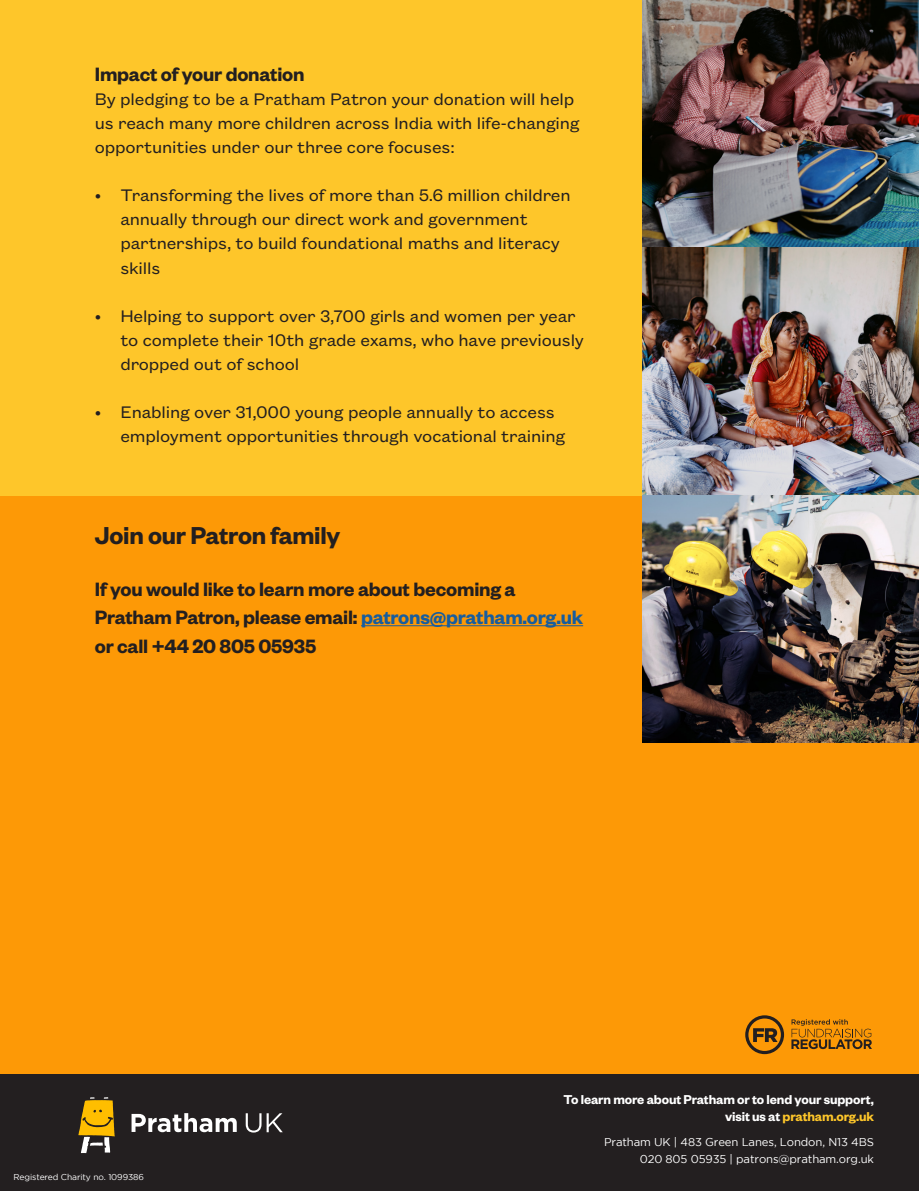
<style>
.page{position:relative;width:919px;height:1191px;background:#fff}
.page>*{position:absolute;margin:0;border:0;box-sizing:border-box;transform-origin:0 0}
.H1_-_sans_30{font:600 26.85px "Founders Grotesk";letter-spacing:-.01em;color:#231f20}
.H1_-_sans_30-2{font:600 21.15px "Founders Grotesk";letter-spacing:-.01em;color:#231f20}
.H1_-_sans_30-3{font:18.45px/24px "Founders Grotesk Text";letter-spacing:-.01em;color:#231f20}
.H1_-_sans_30-4{font:600 14.1px/17px "Founders Grotesk";letter-spacing:-.01em;color:#fff;text-align:right}
.H1_-_sans_30-5{font:11.25px/17px "Gotham";letter-spacing:-.01em;color:#fff;text-align:right}
.H1_-_sans_30-6{font:8.55px "Gotham";letter-spacing:-.01em;color:#fff}
.s1{color:#175d9e}
.s2{color:#fec62a}
</style>
<div class="page">
<div style="left:0;top:0;width:918px;height:1093px;background:#fec62a"></div>
<div style="left:0;top:496px;width:918px;height:584px;background:#fd9906"></div>
<div style="left:0;top:1074px;width:918px;height:117px;background:#231f20"></div>
<svg style="left:745px;top:1015px;width:39px;height:39px"></svg>
<svg style="left:791px;top:1019px;width:80px;height:30px"></svg>
<hr style="left:361px;top:625px;width:222px;height:1px;background:#175d9e">
<img style="left:642px;top:0;width:276px;height:248px">
<img style="left:642px;top:248px;width:276px;height:247px">
<img style="left:642px;top:495px;width:276px;height:247px">
<svg style="left:131px;top:1113px;width:106px;height:19px"></svg>
<svg style="left:78px;top:1097px;width:37px;height:57px"></svg>
<svg style="left:246px;top:1113px;width:37px;height:19px"></svg>
<p class="H1_-_sans_30-2" style="left:95px;top:61px;width:211px">Impact of your donation</p>
<p class="H1_-_sans_30-3" style="left:95px;top:86px;width:486px">By pledging to be a Pratham Patron your donation will help us reach many more children across India with life-changing opportunities under our three core focuses:</p>
<p class="H1_-_sans_30-3" style="left:120px;top:182px;width:452px;text-indent:-25px">• Transforming the lives of more than 5.6 million children annually through our direct work and government partnerships, to build foundational maths and literacy skills</p>
<p class="H1_-_sans_30-3" style="left:120px;top:302px;width:465px;text-indent:-25px">• Helping to support over 3,700 girls and women per year to complete their 10th grade exams, who have previously dropped out of school</p>
<p class="H1_-_sans_30-3" style="left:120px;top:398px;width:446px;text-indent:-25px">• Enabling over 31,000 young people annually to access employment opportunities through vocational training</p>
<p class="H1_-_sans_30" style="left:95px;top:518px;width:247px">Join our Patron family</p>
<p class="H1_-_sans_30-2" style="left:95px;top:576px;width:422px">If you would like to learn more about becoming a</p>
<p class="H1_-_sans_30-2" style="left:95px;top:604px;width:489px">Pratham Patron, please email: <span class="s1">patrons@pratham.org.uk</span></p>
<p class="H1_-_sans_30-2" style="left:95px;top:632px;width:223px">or call +44 20 805 05935</p>
<p class="H1_-_sans_30-6" style="left:14px;top:1172px;width:132px">Registered Charity no. 1099386</p>
<p class="H1_-_sans_30-4" style="left:563px;top:1090px;width:312px">To learn more about Pratham or to lend your support, visit us at <span class="s2">pratham.org.uk</span></p>
<p class="H1_-_sans_30-5" style="left:604px;top:1133px;width:271px">Pratham UK | 483 Green Lanes, London, N13 4BS<br>020 805 05935 | patrons@pratham.org.uk</p>
</div>
